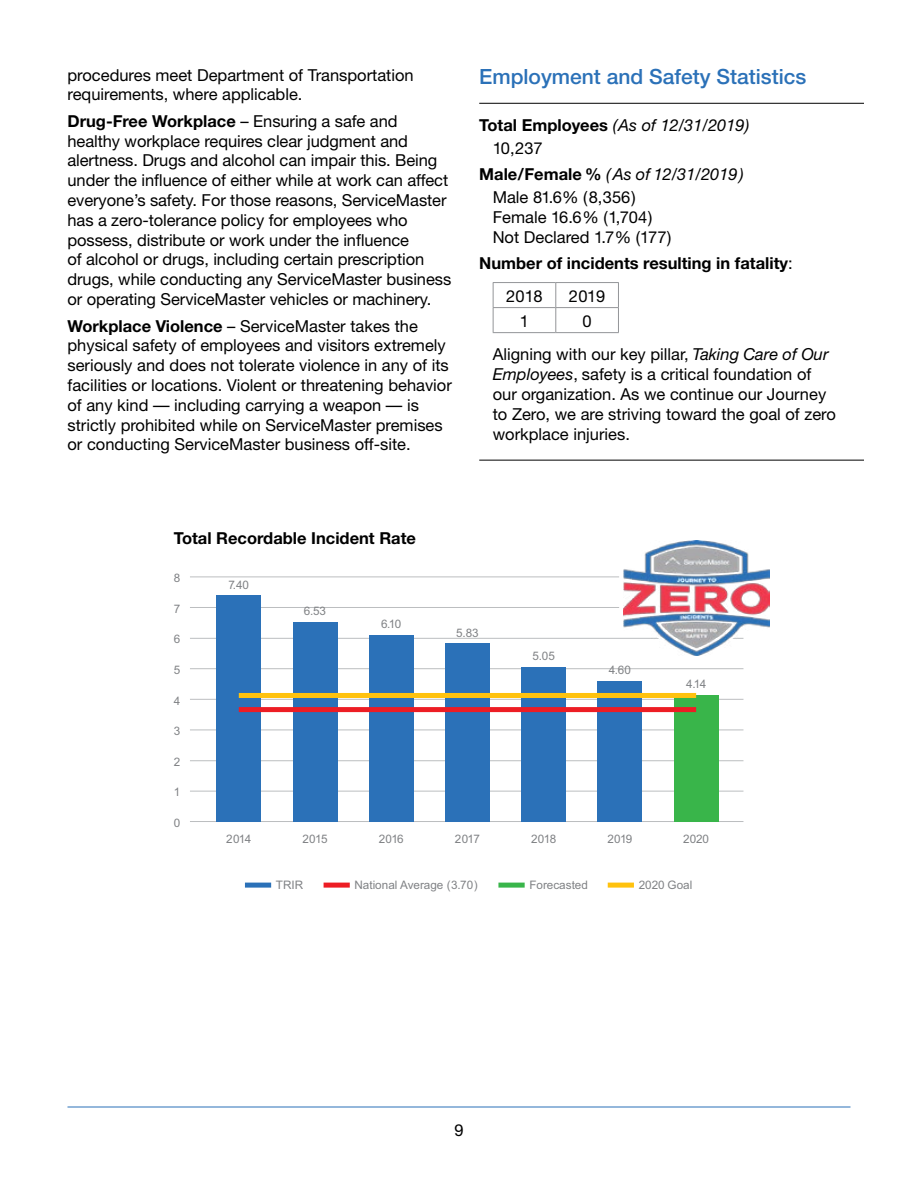
<style>
.page{position:relative;width:918px;height:1188px;background:#fff}
.page>*{position:absolute;margin:0;border:0;box-sizing:border-box;transform-origin:0 0}
.t1{font:500 21px "Helvetica Neue";color:#2b71b8}
.t2{font:16.5px/19.8px "Helvetica Neue";color:#000}
.t3{font:italic 16.5px/23.1px "Helvetica Neue";color:#000}
.t4{font:700 16.5px/32.1px "Helvetica Neue";color:#000}
.t5{font:11.7px "Arial";color:#808285}
.s1{font-weight:700}
.s2{font-weight:700;font-style:normal}
.s3{font-style:normal}
.s4{font-weight:400}
.s5{font-style:italic}
</style>
<div class="page">
<hr style="left:68px;top:1107px;width:782px;height:1px;background:#2b71b8">
<hr style="left:479px;top:103px;width:385px;height:1px;background:#000">
<hr style="left:479px;top:460px;width:385px;height:1px;background:#000">
<hr style="left:493px;top:282px;width:63px;height:1px;background:#939598">
<hr style="left:556px;top:282px;width:63px;height:1px;background:#939598">
<hr style="left:493px;top:307px;width:63px;height:1px;background:#939598">
<svg style="left:493px;top:283px;width:1px;height:49px"></svg>
<hr style="left:556px;top:307px;width:63px;height:1px;background:#939598">
<svg style="left:555px;top:283px;width:1px;height:49px"></svg>
<svg style="left:618px;top:283px;width:1px;height:49px"></svg>
<hr style="left:493px;top:332px;width:63px;height:1px;background:#939598">
<hr style="left:556px;top:332px;width:63px;height:1px;background:#939598">
<hr style="left:190px;top:577px;width:553px;height:1px;background:#bcbec0">
<hr style="left:190px;top:607px;width:553px;height:1px;background:#bcbec0">
<hr style="left:190px;top:638px;width:553px;height:1px;background:#bcbec0">
<hr style="left:190px;top:668px;width:553px;height:1px;background:#bcbec0">
<hr style="left:190px;top:699px;width:553px;height:1px;background:#bcbec0">
<hr style="left:190px;top:730px;width:553px;height:1px;background:#bcbec0">
<hr style="left:190px;top:760px;width:553px;height:1px;background:#bcbec0">
<hr style="left:190px;top:791px;width:553px;height:1px;background:#bcbec0">
<hr style="left:190px;top:821px;width:553px;height:1px;background:#bcbec0">
<div style="left:674px;top:695px;width:44px;height:127px;background:#39b54a"></div>
<div style="left:598px;top:681px;width:44px;height:141px;background:#2b71b8"></div>
<div style="left:521px;top:667px;width:45px;height:155px;background:#2b71b8"></div>
<div style="left:445px;top:643px;width:45px;height:179px;background:#2b71b8"></div>
<div style="left:369px;top:635px;width:45px;height:187px;background:#2b71b8"></div>
<div style="left:293px;top:622px;width:44px;height:200px;background:#2b71b8"></div>
<div style="left:217px;top:595px;width:44px;height:227px;background:#2b71b8"></div>
<div style="left:239px;top:693px;width:457px;height:5px;background:#ffc20e"></div>
<div style="left:245px;top:883px;width:26px;height:5px;background:#2b71b8"></div>
<div style="left:324px;top:883px;width:26px;height:5px;background:#ed1d24"></div>
<div style="left:498px;top:883px;width:27px;height:5px;background:#39b54a"></div>
<div style="left:608px;top:883px;width:26px;height:5px;background:#ffc20e"></div>
<div style="left:239px;top:707px;width:457px;height:5px;background:#ed1d24"></div>
<svg style="left:619px;top:569px;width:151px;height:87px"></svg>
<img style="left:624px;top:541px;width:145px;height:114px">
<p class="t2" style="left:68px;top:65px;width:348px">procedures meet Department of Transportation requirements, where applicable.</p>
<p class="t2" style="left:68px;top:111px;width:385px"><span class="s1">Drug-Free Workplace</span> – Ensuring a safe and healthy workplace requires clear judgment and alertness. Drugs and alcohol can impair this. Being under the influence of either while at work can affect everyone’s safety. For those reasons, ServiceMaster has a zero-tolerance policy for employees who possess, distribute or work under the influence<br>of alcohol or drugs, including certain prescription drugs, while conducting any ServiceMaster business or operating ServiceMaster vehicles or machinery.</p>
<p class="t2" style="left:68px;top:316px;width:386px"><span class="s1">Workplace Violence</span> – ServiceMaster takes the physical safety of employees and visitors extremely seriously and does not tolerate violence in any of its facilities or locations. Violent or threatening behavior of any kind — including carrying a weapon — is strictly prohibited while on ServiceMaster premises or conducting ServiceMaster business off-site.</p>
<p class="t1" style="left:479px;top:64px;width:329px">Employment and Safety Statistics</p>
<p class="t3" style="left:493px;top:113px;width:258px;text-indent:-13px"><span class="s2">Total Employees</span> (As of 12/31/2019)<br><span class="s3">10,237</span></p>
<p class="t3" style="left:493px;top:163px;width:252px;text-indent:-13px"><span class="s2">Male/Female %</span> (As of 12/31/2019)<br><span class="s3">Male 81.6% (8,356)</span></p>
<p class="t2" style="left:493px;top:207px;width:180px">Female 16.6% (1,704)<br>Not Declared 1.7% (177)</p>
<p class="t4" style="left:506px;top:247px;width:288px;text-indent:-27px">Number of incidents resulting in fatality<span class="s4">:<br>2018</span></p>
<p class="t2" style="left:569px;top:286px;width:38px">2019</p>
<p class="t2" style="left:493px;top:304px;width:337px;line-height:33.8px;text-indent:90px">0<br>Aligning with our key pillar, <span class="s5">Taking Care of Our</span></p>
<p class="t2" style="left:493px;top:364px;width:345px"><span class="s5">Employees</span>, safety is a critical foundation of our organization. As we continue our Journey to Zero, we are striving toward the goal of zero workplace injuries.</p>
<p class="t2" style="left:520px;top:311px;width:11px">1</p>
<p class="t4" style="left:174px;top:522px;width:244px">Total Recordable Incident Rate</p>
<p class="t5" style="left:174px;top:570px;width:8px">8</p>
<p class="t5" style="left:174px;top:601px;width:8px">7</p>
<p class="t5" style="left:228px;top:577px;width:22px">7.40</p>
<p class="t5" style="left:304px;top:603px;width:24px">6.53</p>
<p class="t5" style="left:174px;top:632px;width:8px">6</p>
<p class="t5" style="left:174px;top:662px;width:8px">5</p>
<p class="t5" style="left:174px;top:693px;width:8px">4</p>
<p class="t5" style="left:174px;top:723px;width:8px">3</p>
<p class="t5" style="left:174px;top:754px;width:8px">2</p>
<p class="t5" style="left:174px;top:785px;width:8px">1</p>
<p class="t5" style="left:174px;top:815px;width:8px">0</p>
<p class="t5" style="left:381px;top:617px;width:22px">6.10</p>
<p class="t5" style="left:456px;top:625px;width:24px">5.83</p>
<p class="t5" style="left:532px;top:649px;width:24px">5.05</p>
<p class="t5" style="left:609px;top:662px;width:23px">4.60</p>
<p class="t5" style="left:686px;top:677px;width:22px">4.14</p>
<p class="t5" style="left:226px;top:831px;width:27px">2014</p>
<p class="t5" style="left:302px;top:831px;width:27px">2015</p>
<p class="t5" style="left:379px;top:831px;width:27px">2016</p>
<p class="t5" style="left:455px;top:831px;width:27px">2017</p>
<p class="t5" style="left:531px;top:831px;width:27px">2018</p>
<p class="t5" style="left:607px;top:831px;width:27px">2019</p>
<p class="t5" style="left:683px;top:831px;width:28px">2020</p>
<p class="t5" style="left:276px;top:878px;width:29px">TRIR</p>
<p class="t5" style="left:355px;top:878px;width:125px">National Average (3.70)</p>
<p class="t5" style="left:529px;top:878px;width:60px">Forecasted</p>
<p class="t5" style="left:639px;top:878px;width:55px">2020 Goal</p>
<p class="t2" style="left:454px;top:1120px;width:11px">9</p>
</div>
